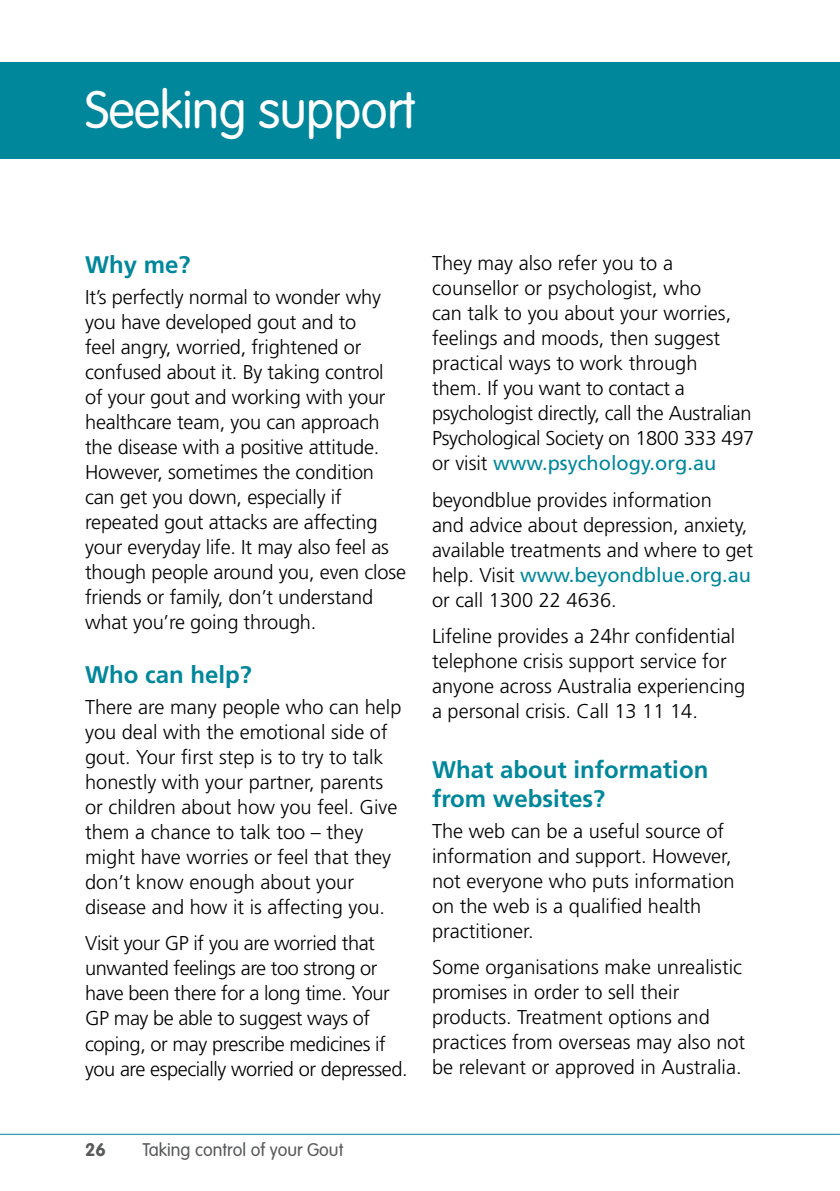
<style>
.page{position:relative;width:840px;height:1191px;background:#fff}
.page>*{position:absolute;margin:0;border:0;box-sizing:border-box;transform-origin:0 0}
.t1{font:300 52px "VAG Rounded";letter-spacing:-.01em;color:#fff;scale:.96 1}
.t2{font:700 24px/28.8px "Frutiger";color:#00879b}
.t3{font:300 20px/25px "Frutiger";letter-spacing:-.005em;color:#000}
.t4{font:300 18px "VAG Rounded";color:#58595b}
.t5{font:700 18px "VAG Rounded";color:#58595b}
.s1{font-weight:400;color:#00879b}
</style>
<div class="page">
<hr style="left:0;top:1133px;width:839px;height:1px;background:#00879b">
<div style="left:0;top:62px;width:839px;height:97px;background:#00879b"></div>
<h1 class="t1" style="left:85px;top:80px;width:345px">Seeking support</h1>
<p class="t2" style="left:85px;top:250px;width:107px">Why me?</p>
<p class="t3" style="left:85px;top:285px;width:322px">It’s perfectly normal to wonder why you have developed gout and to<br>feel angry, worried, frightened or confused about it. By taking control of your gout and working with your healthcare team, you can approach the disease with a positive attitude.<br>However, sometimes the condition can get you down, especially if repeated gout attacks are affecting your everyday life. It may also feel as though people around you, even close friends or family, don’t understand what you’re going through.</p>
<p class="t2" style="left:85px;top:660px;width:168px">Who can help?</p>
<p class="t3" style="left:85px;top:695px;width:318px">There are many people who can help you deal with the emotional side of gout. Your first step is to try to talk honestly with your partner, parents or children about how you feel. Give them a chance to talk too – they might have worries or feel that they don’t know enough about your disease and how it is affecting you.</p>
<p class="t3" style="left:85px;top:931px;width:324px">Visit your GP if you are worried that unwanted feelings are too strong or have been there for a long time. Your GP may be able to suggest ways of coping, or may prescribe medicines if you are especially worried or depressed.</p>
<p class="t5" style="left:85px;top:1139px;width:22px">26</p>
<p class="t4" style="left:142px;top:1139px;width:202px">Taking control of your Gout</p>
<p class="t3" style="left:432px;top:251px;width:323px">They may also refer you to a counsellor or psychologist, who<br>can talk to you about your worries, feelings and moods, then suggest practical ways to work through<br>them. If you want to contact a psychologist directly, call the Australian Psychological Society on 1800 333 497 or visit <span class="s1">www.psychology.org.au</span></p>
<p class="t3" style="left:432px;top:487px;width:322px">beyondblue provides information<br>and advice about depression, anxiety, available treatments and where to get help. Visit <span class="s1">www.beyondblue.org.au </span>or call 1300 22 4636.</p>
<p class="t3" style="left:432px;top:624px;width:315px">Lifeline provides a 24hr confidential telephone crisis support service for anyone across Australia experiencing a personal crisis. Call 13 11 14.</p>
<p class="t2" style="left:432px;top:755px;width:278px">What about information from websites?</p>
<p class="t3" style="left:432px;top:818px;width:304px">The web can be a useful source of information and support. However, not everyone who puts information on the web is a qualified health practitioner.</p>
<p class="t3" style="left:432px;top:954px;width:314px">Some organisations make unrealistic promises in order to sell their products. Treatment options and practices from overseas may also not be relevant or approved in Australia.</p>
</div>
